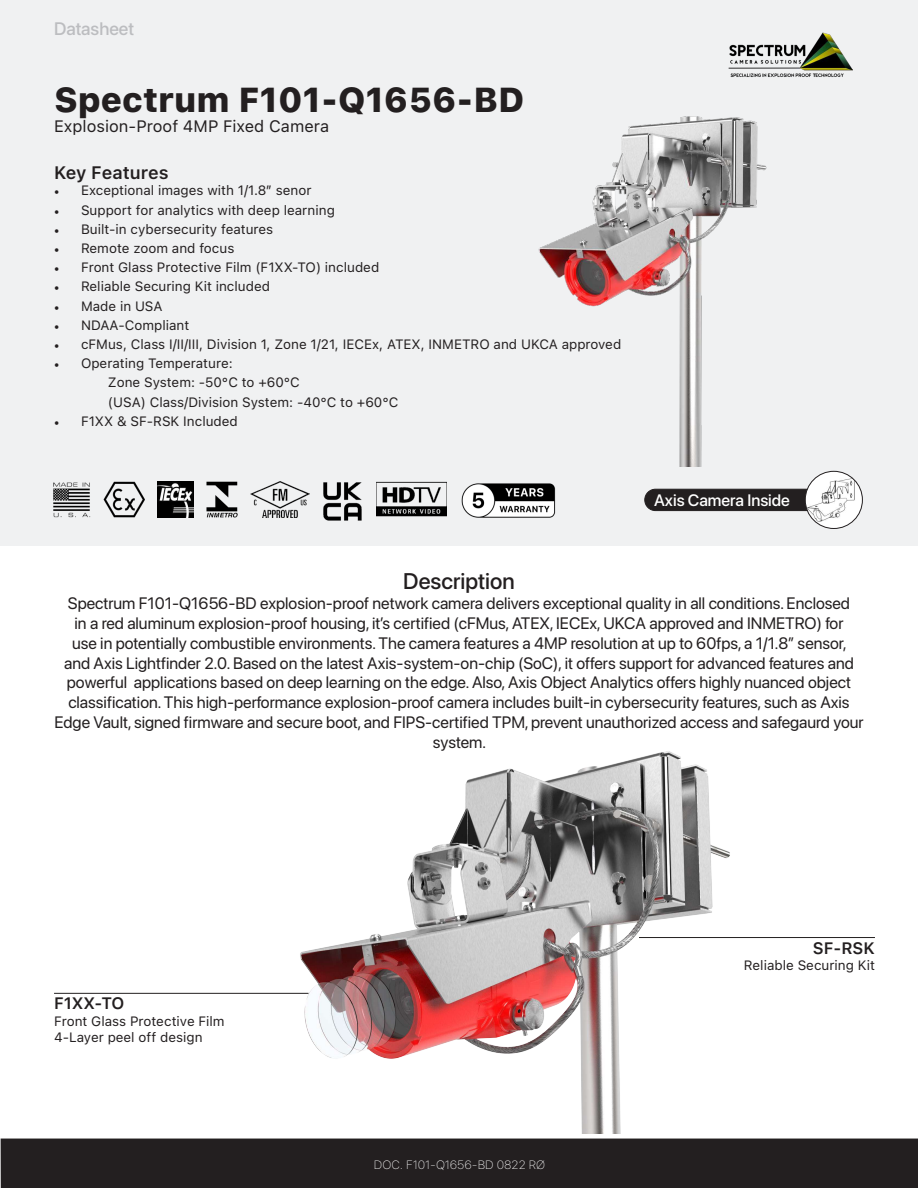
<style>
.page{position:relative;width:918px;height:1188px;background:#fff}
.page>*{position:absolute;margin:0;border:0;box-sizing:border-box;transform-origin:0 0}
.t1{font:18px "SF Pro";color:#bcbdc0}
.t2{font:800 16.8px "SF Pro Text";color:#231f20}
.t3{font:500 10.95px "SF Pro Display";color:#231f20}
.t4{font:600 8.85px "SF Pro Text";color:#231f20}
.t5{font:8.1px "SF Pro Display";color:#231f20}
.t6{font:8.1px "SF Pro Text";color:#231f20}
.t7{font:500 8.1px "SF Pro Display";color:#fff}
.t8{font:600 8.1px "SF Pro Text";color:#231f20}
.t9{font:6.6px "SF Pro Text";color:#231f20}
.t10{font:100 5.85px "SF Pro Text";color:#fff}
.s1{font-family:"Minion Pro";font-size:13.5px}
</style>
<div class="page">
<div style="left:0;top:0;width:918px;height:545px;background:#f0f1f2"></div>
<img style="left:728px;top:32px;width:125px;height:45px">
<img style="left:53px;top:482px;width:37px;height:35px">
<img style="left:103px;top:482px;width:42px;height:35px">
<img style="left:158px;top:482px;width:35px;height:35px">
<img style="left:251px;top:482px;width:58px;height:35px">
<img style="left:206px;top:482px;width:32px;height:35px">
<div style="left:645px;top:489px;width:188px;height:22px;background:#231f20;border-radius:11px"></div>
<div style="left:644px;top:489px;width:190px;height:22px;border:1px solid #231f20;border-radius:11px"></div>
<img style="left:376px;top:482px;width:71px;height:34px">
<img style="left:805px;top:473px;width:56px;height:55px">
<div style="left:805px;top:471px;width:58px;height:58px;border:1px solid #231f20;border-radius:50%"></div>
<img style="left:538px;top:116px;width:229px;height:350px">
<img style="left:248px;top:751px;width:482px;height:383px">
<hr style="left:54px;top:993px;width:255px;height:1px;background:#231f20">
<hr style="left:639px;top:937px;width:236px;height:1px;background:#231f20">
<img style="left:323px;top:482px;width:39px;height:39px">
<img style="left:461px;top:483px;width:95px;height:35px">
<div style="left:1px;top:1139px;width:917px;height:49px;background:#231f20"></div>
<h1 class="t1" style="left:54px;top:18px;width:82px">Datasheet</h1>
<h2 class="t2" style="left:54px;top:97px;width:472px">Spectrum F101-Q1656-BD</h2>
<p class="t6" style="left:54px;top:125px;width:277px">Explosion-Proof 4MP Fixed Camera</p>
<p class="t4" style="left:54px;top:171px;width:116px">Key Features</p>
<p class="t9" style="left:54px;top:189px;width:259px"><span class="s1">•</span> Exceptional images with 1/1.8” senor</p>
<p class="t9" style="left:54px;top:209px;width:282px"><span class="s1">•</span> Support for analytics with deep learning</p>
<p class="t9" style="left:54px;top:228px;width:221px"><span class="s1">•</span> Built-in cybersecurity features</p>
<p class="t9" style="left:54px;top:247px;width:182px"><span class="s1">•</span> Remote zoom and focus</p>
<p class="t9" style="left:54px;top:266px;width:327px"><span class="s1">•</span> Front Glass Protective Film (F1XX-TO) included</p>
<p class="t9" style="left:54px;top:285px;width:218px"><span class="s1">•</span> Reliable Securing Kit included</p>
<p class="t9" style="left:54px;top:305px;width:110px"><span class="s1">•</span> Made in USA</p>
<p class="t9" style="left:54px;top:324px;width:137px"><span class="s1">•</span> NDAA-Compliant</p>
<p class="t9" style="left:54px;top:343px;width:569px"><span class="s1">•</span> cFMus, Class I/II/III, Division 1, Zone 1/21, IECEx, ATEX, INMETRO and UKCA approved</p>
<p class="t9" style="left:54px;top:362px;width:180px"><span class="s1">•</span> Operating Temperature:</p>
<p class="t9" style="left:108px;top:381px;width:193px">Zone System: -50°C to +60°C</p>
<p class="t9" style="left:108px;top:401px;width:292px">(USA) Class/Division System: -40°C to +60°C</p>
<p class="t9" style="left:54px;top:420px;width:185px"><span class="s1">•</span> F1XX &amp; SF-RSK Included</p>
<p class="t7" style="left:654px;top:498px;width:137px">Axis Camera Inside</p>
<h3 class="t3" style="left:403px;top:579px;width:113px">Description</h3>
<p class="t5" style="left:68px;top:602px;width:784px">Spectrum F101-Q1656-BD explosion-proof network camera delivers exceptional quality in all conditions. Enclosed</p>
<p class="t5" style="left:75px;top:621px;width:770px">in a red aluminum explosion-proof housing, it’s certified (cFMus, ATEX, IECEx, UKCA approved and INMETRO) for</p>
<p class="t5" style="left:72px;top:641px;width:776px">use in potentially combustible environments. The camera features a 4MP resolution at up to 60fps, a 1/1.8” sensor,</p>
<p class="t5" style="left:64px;top:661px;width:791px">and Axis Lightfinder 2.0. Based on the latest Axis-system-on-chip (SoC), it offers support for advanced features and</p>
<p class="t5" style="left:67px;top:681px;width:786px">powerful applications based on deep learning on the edge. Also, Axis Object Analytics offers highly nuanced object</p>
<p class="t5" style="left:68px;top:701px;width:783px">classification. This high-performance explosion-proof camera includes built-in cybersecurity features, such as Axis</p>
<p class="t5" style="left:54px;top:720px;width:811px">Edge Vault, signed firmware and secure boot, and FIPS-certified TPM, prevent unauthorized access and safegaurd your</p>
<p class="t5" style="left:433px;top:740px;width:55px">system.</p>
<p class="t8" style="left:54px;top:1002px;width:72px">F1XX-TO</p>
<p class="t9" style="left:54px;top:1019px;width:172px">Front Glass Protective Film</p>
<p class="t9" style="left:54px;top:1036px;width:150px">4-Layer peel off design</p>
<p class="t10" style="left:374px;top:1164px;width:173px">DOC. F101-Q1656-BD 0822 RØ</p>
<p class="t8" style="left:813px;top:946px;width:64px">SF-RSK</p>
<p class="t9" style="left:744px;top:964px;width:132px">Reliable Securing Kit</p>
</div>
